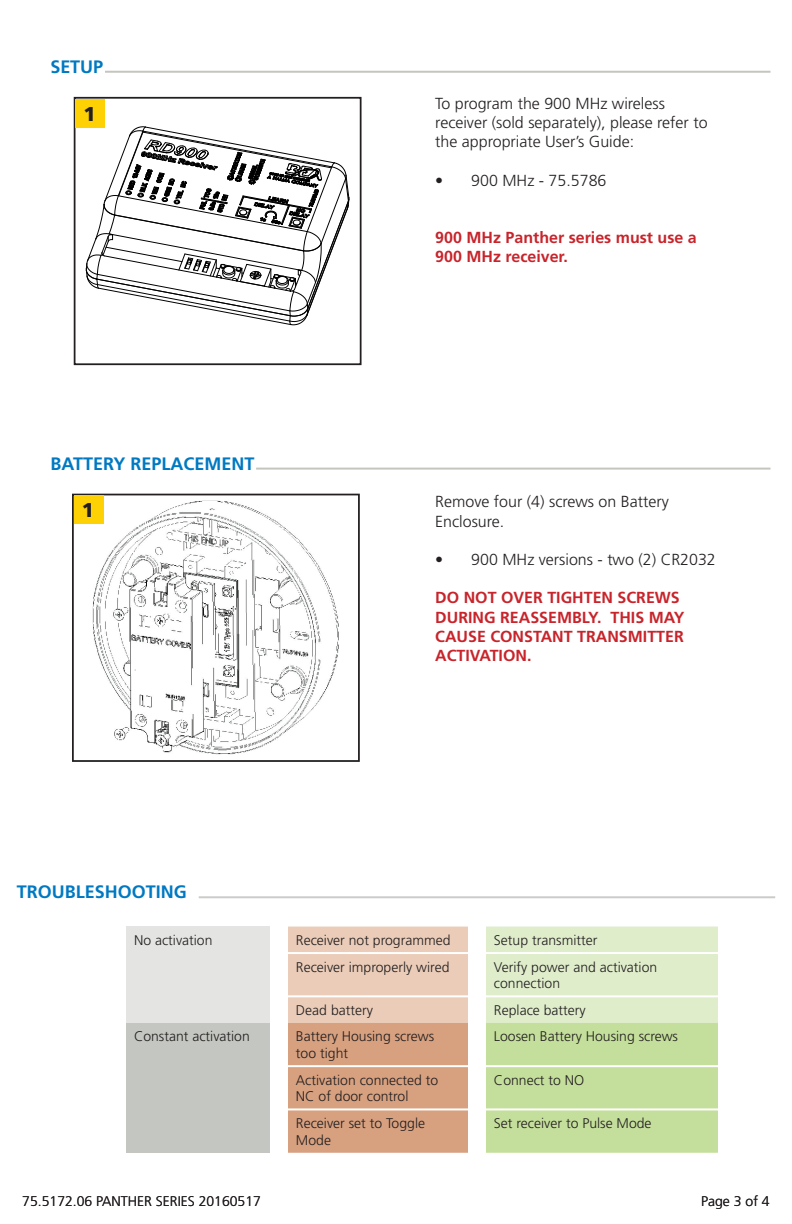
<style>
.page{position:relative;width:792px;height:1224px;background:#fff}
.page>*{position:absolute;margin:0;border:0;box-sizing:border-box;transform-origin:0 0}
.t1{font:900 20px "Frutiger LT Std";color:#231f20}
.t2{font:700 18px "Frutiger LT Std";color:#0079c2}
.t3{font:300 16px/19.2px "Frutiger LT Std";color:#231f20}
.t4{font:700 16px/19.2px "Frutiger LT Std";color:#c8242b}
.t5{font:300 14px/16.8px "Frutiger LT Std";color:#231f20}
</style>
<div class="page">
<hr style="left:199px;top:896px;width:576px;height:2px;background:#969991">
<hr style="left:50px;top:71px;width:720px;height:2px;background:#c5c5c0">
<svg style="left:86px;top:127px;width:263px;height:198px"></svg>
<img style="left:93px;top:501px;width:246px;height:254px">
<svg style="left:103px;top:501px;width:25px;height:5px"></svg>
<svg style="left:135px;top:643px;width:52px;height:48px"></svg>
<div style="left:72px;top:494px;width:288px;height:268px;border:2px solid #231f20"></div>
<div style="left:74px;top:495px;width:29px;height:29px;background:#fed105"></div>
<hr style="left:256px;top:468px;width:514px;height:2px;background:#c5c5c0">
<div style="left:74px;top:97px;width:288px;height:268px;border:2px solid #231f20"></div>
<div style="left:75px;top:99px;width:30px;height:29px;background:#fed105"></div>
<div style="left:126px;top:927px;width:144px;height:96px;background:#e4e5e3"></div>
<div style="left:126px;top:1023px;width:144px;height:130px;background:#c3c6c1"></div>
<svg style="left:288px;top:927px;width:430px;height:226px;background:#d9d2ab"></svg>
<hr style="left:486px;top:1108px;width:232px;height:2px;background:#fff">
<div style="left:50px;top:59px;width:55px;height:14px;background:#fff"></div>
<p class="t2" style="left:50px;top:56px;width:54px">SETUP</p>
<h1 class="t1" style="left:84px;top:102px;width:14px">1</h1>
<p class="t2" style="left:50px;top:453px;width:205px">BATTERY REPLACEMENT</p>
<h1 class="t1" style="left:82px;top:498px;width:14px">1</h1>
<p class="t3" style="left:435px;top:94px;width:274px">To program the 900 MHz wireless receiver (sold separately), please refer to the appropriate User’s Guide:</p>
<p class="t3" style="left:435px;top:171px;width:173px">• 900 MHz - 75.5786</p>
<p class="t4" style="left:435px;top:228px;width:263px">900 MHz Panther series must use a<br>900 MHz receiver.</p>
<p class="t3" style="left:435px;top:493px;width:235px">Remove four (4) screws on Battery<br>Enclosure.</p>
<p class="t3" style="left:435px;top:550px;width:282px">• 900 MHz versions - two (2) CR2032</p>
<p class="t4" style="left:435px;top:588px;width:251px">DO NOT OVER TIGHTEN SCREWS<br>DURING REASSEMBLY. THIS MAY<br>CAUSE CONSTANT TRANSMITTER<br>ACTIVATION.</p>
<p class="t2" style="left:17px;top:881px;width:172px">TROUBLESHOOTING</p>
<p class="t5" style="left:134px;top:932px;width:80px">No activation</p>
<p class="t5" style="left:296px;top:932px;width:156px">Receiver not programmed</p>
<p class="t5" style="left:494px;top:932px;width:105px">Setup transmitter</p>
<p class="t5" style="left:296px;top:959px;width:155px">Receiver improperly wired</p>
<p class="t5" style="left:494px;top:959px;width:165px">Verify power and activation connection</p>
<p class="t5" style="left:296px;top:1002px;width:78px">Dead battery</p>
<p class="t5" style="left:494px;top:1002px;width:93px">Replace battery</p>
<p class="t5" style="left:134px;top:1028px;width:117px">Constant activation</p>
<p class="t5" style="left:296px;top:1028px;width:140px">Battery Housing screws too tight</p>
<p class="t5" style="left:494px;top:1028px;width:186px">Loosen Battery Housing screws</p>
<p class="t5" style="left:296px;top:1072px;width:144px">Activation connected to<br>NC of door control</p>
<p class="t5" style="left:494px;top:1072px;width:92px">Connect to NO</p>
<p class="t5" style="left:296px;top:1115px;width:131px">Receiver set to Toggle<br>Mode</p>
<p class="t5" style="left:494px;top:1115px;width:159px">Set receiver to Pulse Mode</p>
<p class="t5" style="left:22px;top:1193px;width:240px">75.5172.06 PANTHER SERIES 20160517</p>
<p class="t5" style="left:701px;top:1193px;width:70px">Page 3 of 4</p>
</div>
